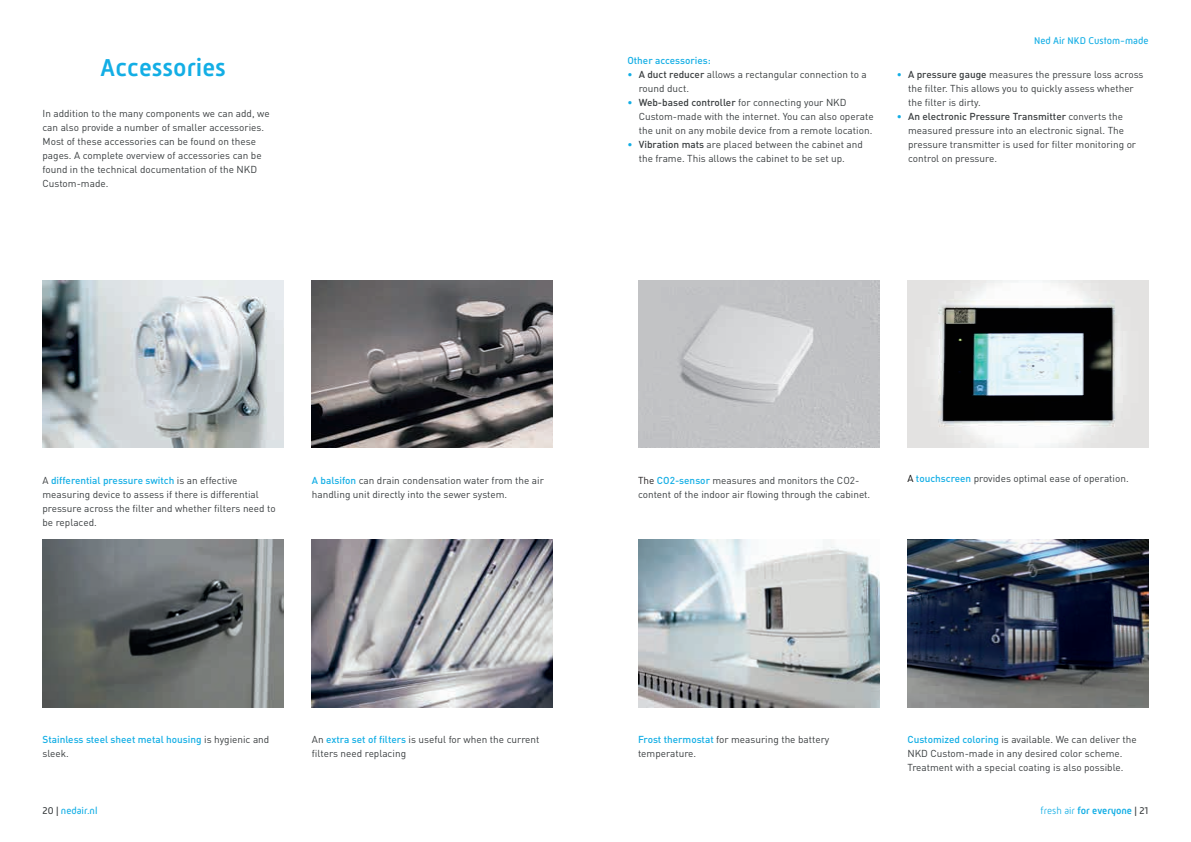
<style>
.page{position:relative;width:1191px;height:842px;background:#fff}
.page>*{position:absolute;margin:0;border:0;box-sizing:border-box;transform-origin:0 0}
.t1{font:500 25px "Mic 32 New";color:#13aee5}
.t2{font:10px/14px "DIN Pro";color:#393d3f}
.t3{font:500 10px/14px "DIN Pro";color:#13aee5}
.t4{font:10px "Mic 32 New";color:#13aee5}
.t5{font:500 10px "Mic 32 New";color:#13aee5}
.s1{font-weight:500;color:#13aee5}
.s2{font-weight:500}
.s3{color:#231f20}
.s4{color:#000}
.s5{font-weight:400;color:#393d3f}
.s6{color:#393d3f}
.s7{font-weight:300}
</style>
<div class="page">
<img style="left:43px;top:280px;width:240px;height:167px">
<img style="left:312px;top:280px;width:241px;height:167px">
<img style="left:43px;top:540px;width:240px;height:167px">
<img style="left:907px;top:280px;width:241px;height:167px">
<img style="left:312px;top:540px;width:241px;height:167px">
<img style="left:638px;top:540px;width:241px;height:167px">
<img style="left:907px;top:540px;width:241px;height:167px">
<img style="left:638px;top:280px;width:241px;height:167px">
<h1 class="t1" style="left:100px;top:53px;width:127px">Accessories</h1>
<p class="t2" style="left:43px;top:106px;width:229px">In addition to the many components we can add, we can also provide a number of smaller accessories.<br>Most of these accessories can be found on these pages. A complete overview of accessories can be found in the technical documentation of the NKD Custom-made.</p>
<p class="t3" style="left:627px;top:53px;width:85px">Other accessories:</p>
<p class="t2" style="left:639px;top:67px;width:229px;text-indent:-11px"><span class="s1">•</span> <span class="s2">A duct reducer</span> allows a rectangular connection to a round duct.</p>
<p class="t2" style="left:639px;top:95px;width:236px;text-indent:-11px"><span class="s1">•</span> <span class="s2">Web-based controller</span> for connecting your NKD<br>Custom-made with the internet. You can also operate the unit on any mobile device from a remote location.</p>
<p class="t2" style="left:639px;top:137px;width:226px;text-indent:-11px"><span class="s1">•</span> <span class="s2">Vibration mats</span> are placed between the cabinet and the frame. This allows the cabinet to be set up.</p>
<p class="t4" style="left:1034px;top:34px;width:116px">Ned Air NKD Custom-made</p>
<p class="t2" style="left:908px;top:67px;width:237px;text-indent:-11px"><span class="s1">•</span> <span class="s2">A pressure gauge</span> measures the pressure loss across the filter. This allows you to quickly assess whether the filter is dirty.</p>
<p class="t2" style="left:908px;top:109px;width:229px;text-indent:-11px"><span class="s1">•</span> <span class="s2">An electronic Pressure Transmitter</span> converts the measured pressure into an electronic signal. The pressure transmitter is used for filter monitoring or control on pressure.</p>
<p class="t2" style="left:43px;top:472px;width:235px">A <span class="s1">differential pressure switch</span> is an effective measuring device to assess if there is differential pressure across the filter and whether filters need to be replaced.</p>
<p class="t2" style="left:312px;top:472px;width:233px"><span class="s1">A balsifon</span> can drain condensation water from the air handling unit directly into the sewer system.</p>
<p class="t2" style="left:638px;top:472px;width:234px"><span class="s3">The</span> <span class="s1">CO2-sensor</span> measures and monitors the CO2- content of the indoor air flowing through the cabinet.</p>
<p class="t2" style="left:907px;top:471px;width:223px"><span class="s4">A</span> <span class="s1">touchscreen</span> provides optimal ease of operation.</p>
<p class="t3" style="left:43px;top:732px;width:228px">Stainless steel sheet metal housing <span class="s5">is hygienic and sleek.</span></p>
<p class="t2" style="left:638px;top:732px;width:193px"><span class="s1">Frost thermostat</span> for measuring the battery temperature.</p>
<p class="t2" style="left:907px;top:732px;width:231px"><span class="s1">Customized coloring</span> is available. We can deliver the<br>NKD Custom-made in any desired color scheme.<br>Treatment with a special coating is also possible.</p>
<p class="t2" style="left:312px;top:732px;width:229px">An <span class="s1">extra set of filters</span> is useful for when the current filters need replacing</p>
<p class="t4" style="left:43px;top:804px;width:56px"><span class="s6">20 |</span> nedair.nl</p>
<p class="t5" style="left:1040px;top:804px;width:109px"><span class="s7">fresh air</span> for everyone <span class="s5">| 21</span></p>
</div>
